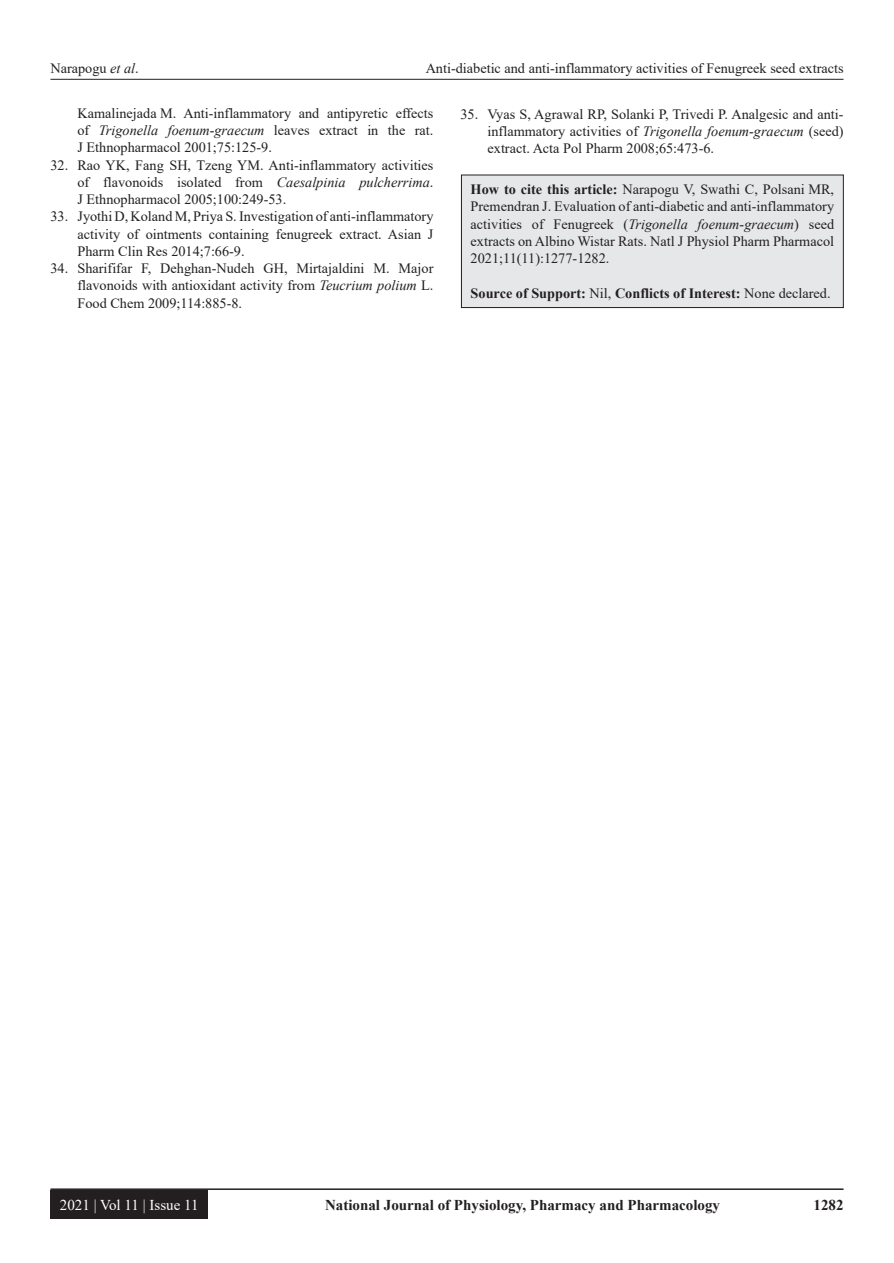
<style>
.page{position:relative;width:894px;height:1263px;background:#fff}
.page>*{position:absolute;margin:0;border:0;box-sizing:border-box;transform-origin:0 0}
.t1{font:700 15px "Times New Roman";color:#231f20}
.t2{font:15px "Times New Roman";color:#fff}
.REF{font:14.25px/17.2px "Times New Roman";color:#231f20;text-align:justify}
.HTC{font:14.25px/17.2px "Times New Roman";color:#231f20;text-align:justify}
.HTC-2{font:700 14.25px "Times New Roman";color:#231f20}
.s1{font-style:italic}
.s2{font-weight:700}
.s3{font-weight:400}
</style>
<div class="page">
<hr style="left:50px;top:79px;width:793px;height:1px;background:#231f20">
<hr style="left:50px;top:1188px;width:793px;height:1px;background:#231f20">
<div style="left:50px;top:1190px;width:158px;height:28px;background:#231f20"></div>
<div style="left:461px;top:175px;width:382px;height:132px;background:#e6e7e9"></div>
<div style="left:461px;top:175px;width:382px;height:133px;border:1px solid #231f20"></div>
<p class="HTC" style="left:50px;top:59px;width:90px">Narapogu <span class="s1">et al</span>.</p>
<p class="HTC" style="left:425px;top:59px;width:419px">Anti-diabetic and anti-inflammatory activities of Fenugreek seed extracts</p>
<p class="REF" style="left:77px;top:104px;width:357px">Kamalinejada M. Anti-inflammatory and antipyretic effects of <span class="s1">Trigonella foenum-graecum</span> leaves extract in the rat.<br>J Ethnopharmacol 2001;75:125-9.</p>
<p class="REF" style="left:77px;top:156px;width:357px;text-indent:-27px">32. Rao YK, Fang SH, Tzeng YM. Anti-inflammatory activities of flavonoids isolated from <span class="s1">Caesalpinia pulcherrima</span>.<br>J Ethnopharmacol 2005;100:249-53.</p>
<p class="REF" style="left:77px;top:208px;width:357px;text-indent:-27px">33. Jyothi D, Koland M, Priya S. Investigation of anti-inflammatory activity of ointments containing fenugreek extract. Asian J Pharm Clin Res 2014;7:66-9.</p>
<p class="REF" style="left:77px;top:259px;width:357px;text-indent:-27px">34. Sharififar F, Dehghan-Nudeh GH, Mirtajaldini M. Major flavonoids with antioxidant activity from <span class="s1">Teucrium polium</span> L.<br>Food Chem 2009;114:885-8.</p>
<p class="REF" style="left:487px;top:105px;width:357px;text-indent:-27px">35. Vyas S, Agrawal RP, Solanki P, Trivedi P. Analgesic and anti&shy;inflammatory activities of <span class="s1">Trigonella foenum-graecum</span> (seed) extract. Acta Pol Pharm 2008;65:473-6.</p>
<p class="HTC" style="left:470px;top:180px;width:365px"><span class="s2">How to cite this article:</span> Narapogu V, Swathi C, Polsani MR, Premendran J. Evaluation of anti-diabetic and anti-inflammatory activities of Fenugreek (<span class="s1">Trigonella foenum-graecum</span>) seed extracts on Albino Wistar Rats. Natl J Physiol Pharm Pharmacol 2021;11(11):1277-1282.</p>
<p class="HTC-2" style="left:470px;top:283px;width:361px">Source of Support: <span class="s3">Nil,</span> Conflicts of Interest: <span class="s3">None declared.</span></p>
<p class="t2" style="left:60px;top:1193px;width:140px">2021 | Vol 11 | Issue 11</p>
<p class="t1" style="left:325px;top:1194px;width:396px">National Journal of Physiology, Pharmacy and Pharmacology</p>
<p class="t1" style="left:813px;top:1194px;width:31px">1282</p>
</div>
